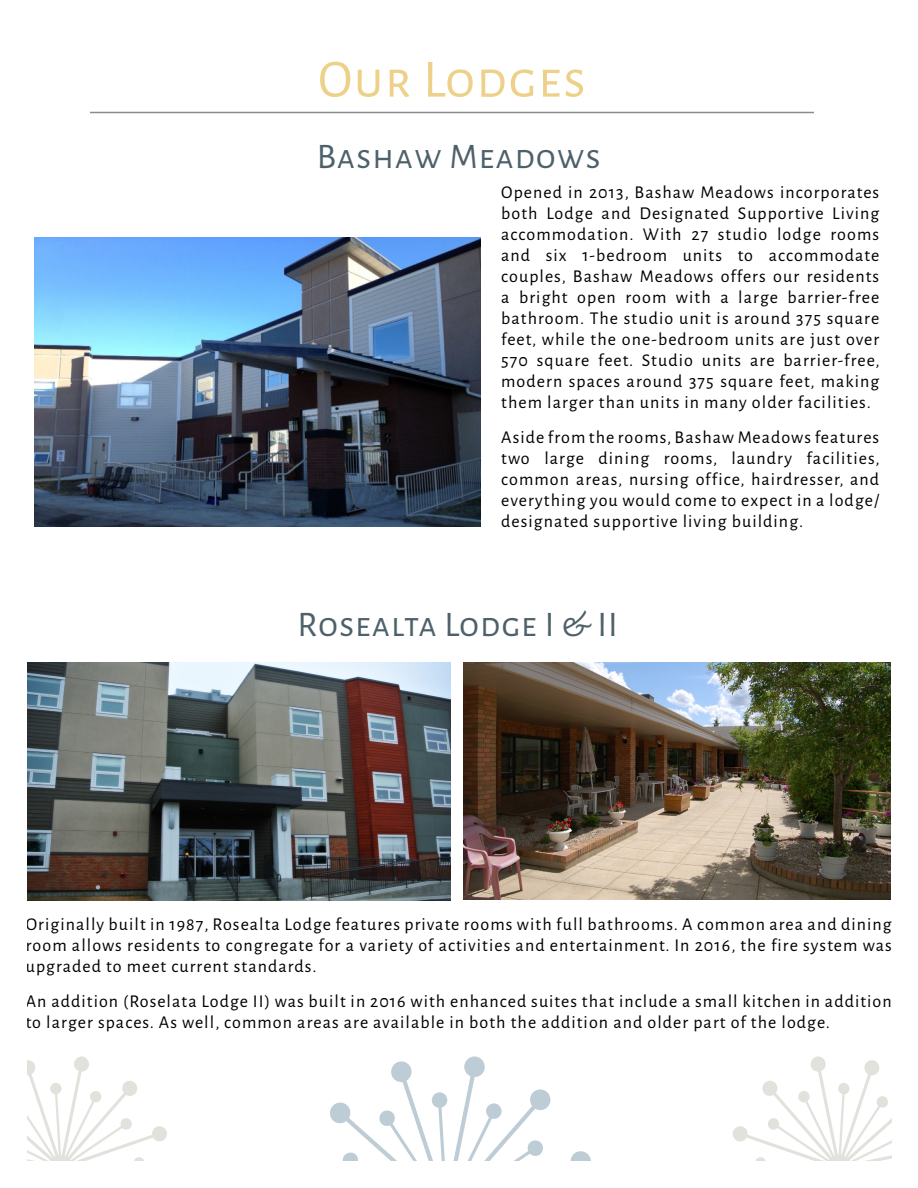
<style>
.page{position:relative;width:918px;height:1188px;background:#fff}
.page>*{position:absolute;margin:0;border:0;box-sizing:border-box;transform-origin:0 0}
.t1{font:54px "Alegreya Sans SC";letter-spacing:.025em;color:#eed189}
.t2{font:36px "Alegreya Sans SC";letter-spacing:.025em;color:#4e616a}
.t3{font:18px/21px "Alegreya Sans";letter-spacing:.06em;color:#000;text-align:justify}
</style>
<div class="page">
<img style="left:27px;top:663px;width:424px;height:238px">
<img style="left:35px;top:238px;width:446px;height:288px">
<img style="left:464px;top:663px;width:426px;height:236px">
<svg style="left:733px;top:1056px;width:159px;height:105px"></svg>
<svg style="left:27px;top:1056px;width:140px;height:105px"></svg>
<svg style="left:330px;top:1056px;width:261px;height:105px"></svg>
<hr style="left:90px;top:112px;width:724px;height:1px;background:#848e8d">
<p class="t1" style="left:318px;top:43px;width:269px">Our Lodges</p>
<p class="t2" style="left:317px;top:132px;width:286px">Bashaw Meadows</p>
<p class="t3" style="left:501px;top:181px;width:380px">Opened in 2013, Bashaw Meadows incorporates both Lodge and Designated Supportive Living accommodation. With 27 studio lodge rooms and six 1-bedroom units to accommodate couples, Bashaw Meadows offers our residents a bright open room with a large barrier-free bathroom. The studio unit is around 375 square feet, while the one-bedroom units are just over 570 square feet. Studio units are barrier-free, modern spaces around 375 square feet, making them larger than units in many older facilities.</p>
<p class="t3" style="left:501px;top:425px;width:380px">Aside from the rooms, Bashaw Meadows features two large dining rooms, laundry facilities, common areas, nursing office, hairdresser, and everything you would come to expect in a lodge/ designated supportive living building.</p>
<p class="t2" style="left:298px;top:600px;width:322px">Rosealta Lodge I &amp; II</p>
<p class="t3" style="left:26px;top:913px;width:867px">Originally built in 1987, Rosealta Lodge features private rooms with full bathrooms. A common area and dining room allows residents to congregate for a variety of activities and entertainment. In 2016, the fire system was upgraded to meet current standards.</p>
<p class="t3" style="left:26px;top:989px;width:868px">An addition (Roselata Lodge II) was built in 2016 with enhanced suites that include a small kitchen in addition to larger spaces. As well, common areas are available in both the addition and older part of the lodge.</p>
</div>
